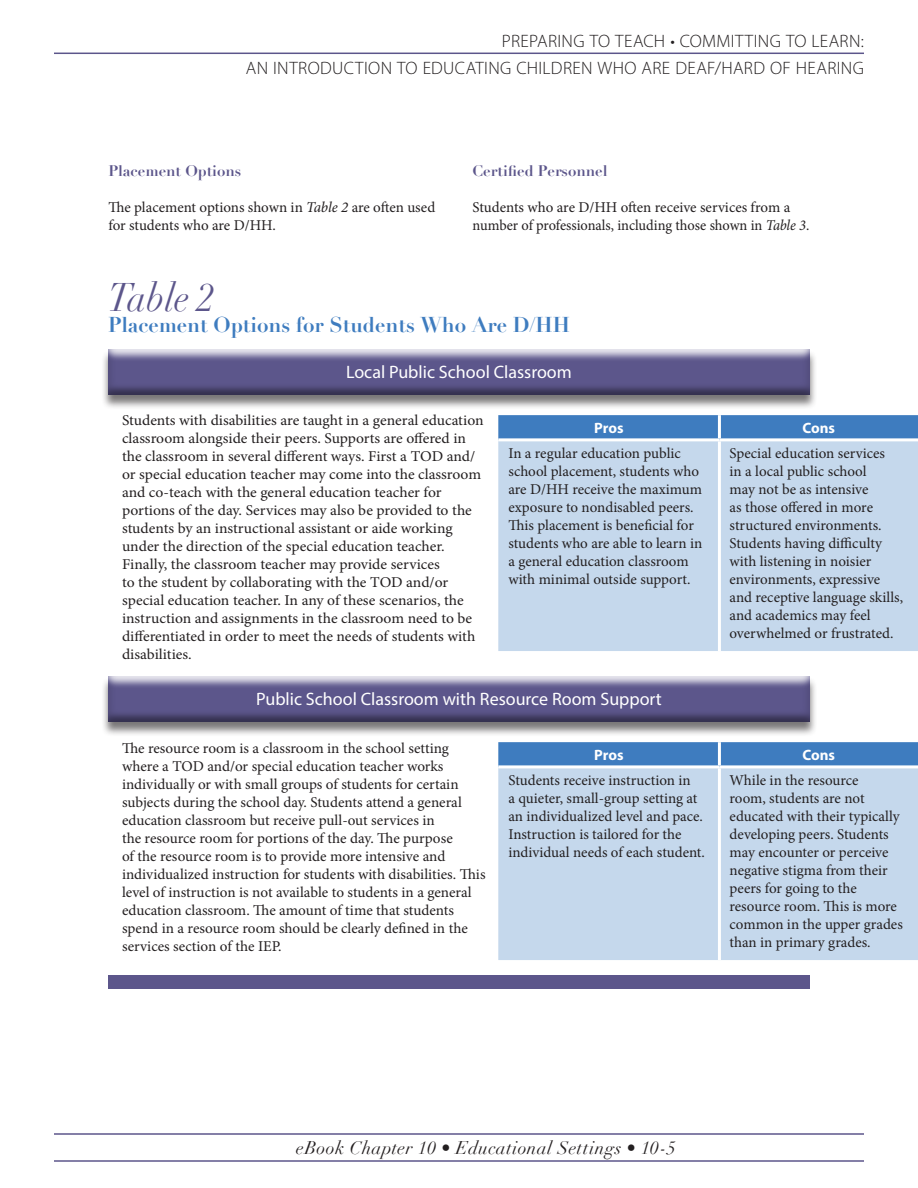
<style>
.page{position:relative;width:918px;height:1188px;background:#fff}
.page>*{position:absolute;margin:0;border:0;box-sizing:border-box;transform-origin:0 0}
.t1{font:italic 39px "Didot";color:#5c568b;scale:.9 1}
.t2{font:700 21px "Didot";color:#3e7cbf}
.t3{font:300 18px/27px "Myriad Pro";letter-spacing:.02em;color:#231f20;text-align:right}
.t4{font:18px "Myriad Pro";color:#fff}
.t5{font:italic 18px "Didot";letter-spacing:.025em;color:#231f20}
.t6{font:15px/18px "Minion Pro";color:#231f20}
.t7{font:15px/18px "Minion Pro";color:#231f20;scale:1.04 1}
.t8{font:700 15px "Didot";color:#5c568b}
.t9{font:700 15px "Myriad Pro";letter-spacing:-.005em;color:#fff}
.s1{font-style:italic}
</style>
<div class="page">
<hr style="left:54px;top:1133px;width:810px;height:2px;background:#5c568b">
<hr style="left:54px;top:1160px;width:810px;height:2px;background:#5c568b">
<hr style="left:54px;top:53px;width:810px;height:1px;background:#5c568b">
<div style="left:498px;top:415px;width:420px;height:23px;background:#3e7cbf"></div>
<div style="left:498px;top:441px;width:420px;height:210px;background:#c5d8ec"></div>
<hr style="left:718px;top:415px;width:3px;height:23px;background:#fff">
<hr style="left:718px;top:441px;width:3px;height:210px;background:#fff">
<div style="left:498px;top:742px;width:420px;height:23px;background:#3e7cbf"></div>
<div style="left:498px;top:768px;width:420px;height:192px;background:#c5d8ec"></div>
<hr style="left:718px;top:742px;width:3px;height:23px;background:#fff">
<hr style="left:718px;top:768px;width:3px;height:192px;background:#fff">
<div style="left:101px;top:350px;width:716px;height:59px;background:#231f20;opacity:.6"></div>
<svg style="left:101px;top:349px;width:709px;height:2px"></svg>
<div style="left:98px;top:351px;width:712px;height:44px;background:#231f20;opacity:.5"></div>
<div style="left:101px;top:677px;width:716px;height:59px;background:#231f20;opacity:.6"></div>
<svg style="left:101px;top:676px;width:709px;height:2px"></svg>
<div style="left:98px;top:678px;width:712px;height:44px;background:#231f20;opacity:.5"></div>
<div style="left:108px;top:975px;width:702px;height:14px;background:#5c568b"></div>
<p class="t3" style="left:246px;top:27px;width:620px">PREPARING TO TEACH • COMMITTING TO LEARN:<br>AN INTRODUCTION TO EDUCATING CHILDREN WHO ARE DEAF/HARD OF HEARING</p>
<p class="t8" style="left:108px;top:161px;width:134px">Placement Options</p>
<p class="t6" style="left:108px;top:198px;width:328px">The placement options shown in <span class="s1">Table 2</span> are often used for students who are D/HH.</p>
<p class="t8" style="left:472px;top:161px;width:137px">Certified Personnel</p>
<p class="t6" style="left:472px;top:198px;width:338px">Students who are D/HH often receive services from a number of professionals, including those shown in <span class="s1">Table 3</span>.</p>
<h1 class="t1" style="left:108px;top:274px;width:120px">Table 2</h1>
<h2 class="t2" style="left:108px;top:312px;width:463px">Placement Options for Students Who Are D/HH</h2>
<p class="t4" style="left:346px;top:360px;width:227px">Local Public School Classroom</p>
<p class="t7" style="left:122px;top:412px;width:349px">Students with disabilities are taught in a general education classroom alongside their peers. Supports are offered in the classroom in several different ways. First a TOD and/ or special education teacher may come into the classroom and co-teach with the general education teacher for portions of the day. Services may also be provided to the students by an instructional assistant or aide working under the direction of the special education teacher.<br>Finally, the classroom teacher may provide services<br>to the student by collaborating with the TOD and/or special education teacher. In any of these scenarios, the instruction and assignments in the classroom need to be differentiated in order to meet the needs of students with disabilities.</p>
<p class="t9" style="left:594px;top:418px;width:31px">Pros</p>
<p class="t9" style="left:802px;top:418px;width:34px">Cons</p>
<p class="t6" style="left:508px;top:444px;width:195px">In a regular education public school placement, students who are D/HH receive the maximum exposure to nondisabled peers.<br>This placement is beneficial for students who are able to learn in a general education classroom with minimal outside support.</p>
<p class="t6" style="left:730px;top:444px;width:175px">Special education services<br>in a local public school<br>may not be as intensive<br>as those offered in more structured environments.<br>Students having difficulty with listening in noisier environments, expressive and receptive language skills, and academics may feel overwhelmed or frustrated.</p>
<p class="t4" style="left:256px;top:687px;width:407px">Public School Classroom with Resource Room Support</p>
<p class="t6" style="left:122px;top:739px;width:365px">The resource room is a classroom in the school setting where a TOD and/or special education teacher works individually or with small groups of students for certain subjects during the school day. Students attend a general education classroom but receive pull-out services in<br>the resource room for portions of the day. The purpose<br>of the resource room is to provide more intensive and individualized instruction for students with disabilities. This level of instruction is not available to students in a general education classroom. The amount of time that students spend in a resource room should be clearly defined in the services section of the IEP.</p>
<p class="t9" style="left:594px;top:745px;width:31px">Pros</p>
<p class="t9" style="left:802px;top:745px;width:34px">Cons</p>
<p class="t6" style="left:508px;top:771px;width:198px">Students receive instruction in<br>a quieter, small-group setting at an individualized level and pace.<br>Instruction is tailored for the individual needs of each student.</p>
<p class="t6" style="left:730px;top:771px;width:175px">While in the resource<br>room, students are not educated with their typically developing peers. Students may encounter or perceive negative stigma from their peers for going to the resource room. This is more common in the upper grades than in primary grades.</p>
<p class="t5" style="left:296px;top:1137px;width:381px">eBook Chapter 10 • Educational Settings • 10-5</p>
</div>
